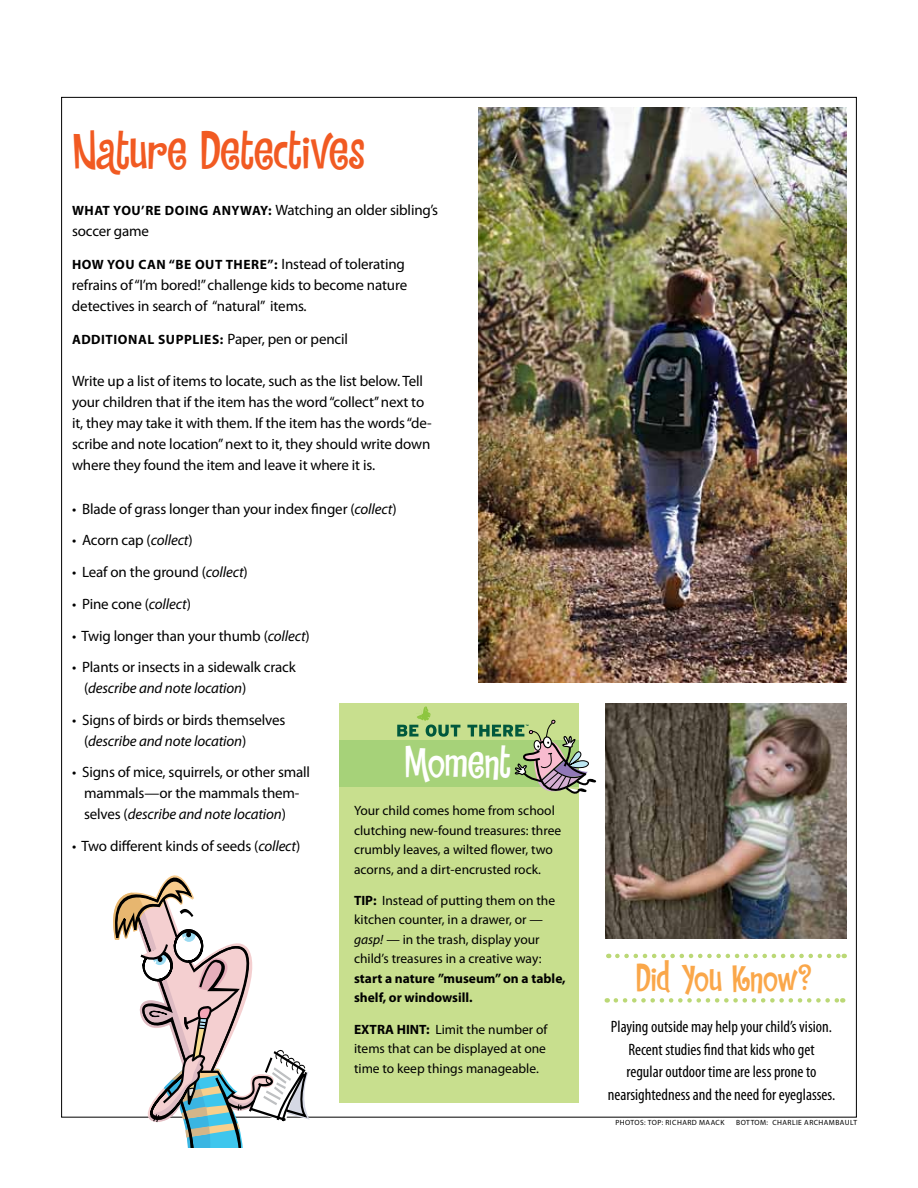
<style>
.page{position:relative;width:918px;height:1188px;background:#fff}
.page>*{position:absolute;margin:0;border:0;box-sizing:border-box;transform-origin:0 0}
.t1{font:48px "Countryhouse";letter-spacing:-.045em;color:#f15a22}
.t2{font:40.5px "Countryhouse";letter-spacing:-.03em;color:#fff}
.t3{font:35.25px "Countryhouse";letter-spacing:-.045em;color:#faa74a}
.t4{font:condensed 16.5px/22.5px "Myriad Pro";color:#000;text-align:center}
.t5{font:15px/21px "Myriad Pro";letter-spacing:-.01em;color:#000}
.t6{font:13.5px/19.5px "Myriad Pro";color:#000}
.t7{font:700 13.5px "Myriad Pro";letter-spacing:.04em;color:#000}
.t8{font:700 13.5px/19.5px "Myriad Pro";color:#000}
.t9{font:7.5px "Myriad Pro";letter-spacing:.06em;color:#000}
.s1{font-weight:700;font-size:13.5px}
.s2{font-weight:400;font-size:15px}
.s3{font-style:italic}
.s4{font-weight:700}
</style>
<div class="page">
<svg style="left:113px;top:875px;width:197px;height:272px"></svg>
<img style="left:606px;top:704px;width:240px;height:235px">
<img style="left:478px;top:108px;width:368px;height:574px">
<div style="left:339px;top:704px;width:239px;height:399px;background:#c8df8e"></div>
<svg style="left:397px;top:706px;width:63px;height:31px"></svg>
<div style="left:339px;top:741px;width:239px;height:46px;background:#a6d279"></div>
<svg style="left:467px;top:719px;width:130px;height:95px"></svg>
<svg style="left:616px;top:998px;width:227px;height:5px"></svg>
<svg style="left:617px;top:954px;width:228px;height:4px"></svg>
<h1 class="t1" style="left:72px;top:117px;width:295px">Nature Detectives</h1>
<p class="t5" style="left:72px;top:199px;width:368px"><span class="s1">WHAT YOU’RE DOING ANYWAY:</span> Watching an older sibling’s soccer game</p>
<p class="t7" style="left:72px;top:256px;width:334px">HOW YOU CAN “BE OUT THERE”: <span class="s2">Instead of tolerating</span></p>
<p class="t5" style="left:72px;top:274px;width:337px">refrains of “I’m bored!” challenge kids to become nature detectives in search of “natural” items.</p>
<p class="t7" style="left:72px;top:331px;width:278px">ADDITIONAL SUPPLIES: <span class="s2">Paper, pen or pencil</span></p>
<p class="t5" style="left:72px;top:370px;width:361px">Write up a list of items to locate, such as the list below. Tell your children that if the item has the word “collect’’ next to it, they may take it with them. If the item has the words “de&shy;scribe and note location” next to it, they should write down where they found the item and leave it where it is.</p>
<p class="t5" style="left:72px;top:498px;width:326px">• Blade of grass longer than your index finger (<span class="s3">collect</span>)</p>
<p class="t5" style="left:72px;top:529px;width:122px">• Acorn cap (<span class="s3">collect</span>)</p>
<p class="t5" style="left:72px;top:561px;width:177px">• Leaf on the ground (<span class="s3">collect</span>)</p>
<p class="t5" style="left:72px;top:594px;width:120px">• Pine cone (<span class="s3">collect</span>)</p>
<p class="t5" style="left:72px;top:625px;width:239px">• Twig longer than your thumb (<span class="s3">collect</span>)</p>
<p class="t5" style="left:84px;top:657px;width:213px;text-indent:-12px">• Plants or insects in a sidewalk crack (<span class="s3">describe and note location</span>)</p>
<p class="t5" style="left:84px;top:709px;width:203px;text-indent:-12px">• Signs of birds or birds themselves (<span class="s3">describe and note location</span>)</p>
<p class="t5" style="left:84px;top:762px;width:228px;text-indent:-12px">• Signs of mice, squirrels, or other small mammals—or the mammals them&shy;selves (<span class="s3">describe and note location</span>)</p>
<p class="t5" style="left:72px;top:835px;width:230px">• Two different kinds of seeds (<span class="s3">collect</span>)</p>
<h2 class="t2" style="left:404px;top:734px;width:109px">Moment</h2>
<p class="t6" style="left:354px;top:801px;width:209px">Your child comes home from school clutching new-found treasures: three crumbly leaves, a wilted flower, two acorns, and a dirt-encrusted rock.</p>
<p class="t6" style="left:354px;top:891px;width:203px"><span class="s4">TIP:</span> Instead of putting them on the kitchen counter, in a drawer, or — <span class="s3">gasp!</span> — in the trash, display your child’s treasures in a creative way:</p>
<p class="t8" style="left:354px;top:968px;width:213px">start a nature ”museum” on a table, shelf, or windowsill.</p>
<p class="t6" style="left:354px;top:1019px;width:195px;text-align:justify"><span class="s4">EXTRA HINT:</span> Limit the number of items that can be displayed at one time to keep things manageable.</p>
<h3 class="t3" style="left:636px;top:953px;width:178px">Did You Know?</h3>
<p class="t4" style="left:608px;top:1015px;width:229px">Playing outside may help your child’s vision.<br>Recent studies find that kids who get<br>regular outdoor time are less prone to nearsightedness and the need for eyeglasses.</p>
<p class="t9" style="left:615px;top:1118px;width:111px">PHOTOS: TOP: RICHARD MAACK</p>
<p class="t9" style="left:736px;top:1118px;width:122px">BOTTOM: CHARLIE ARCHAMBAULT</p>
</div>
